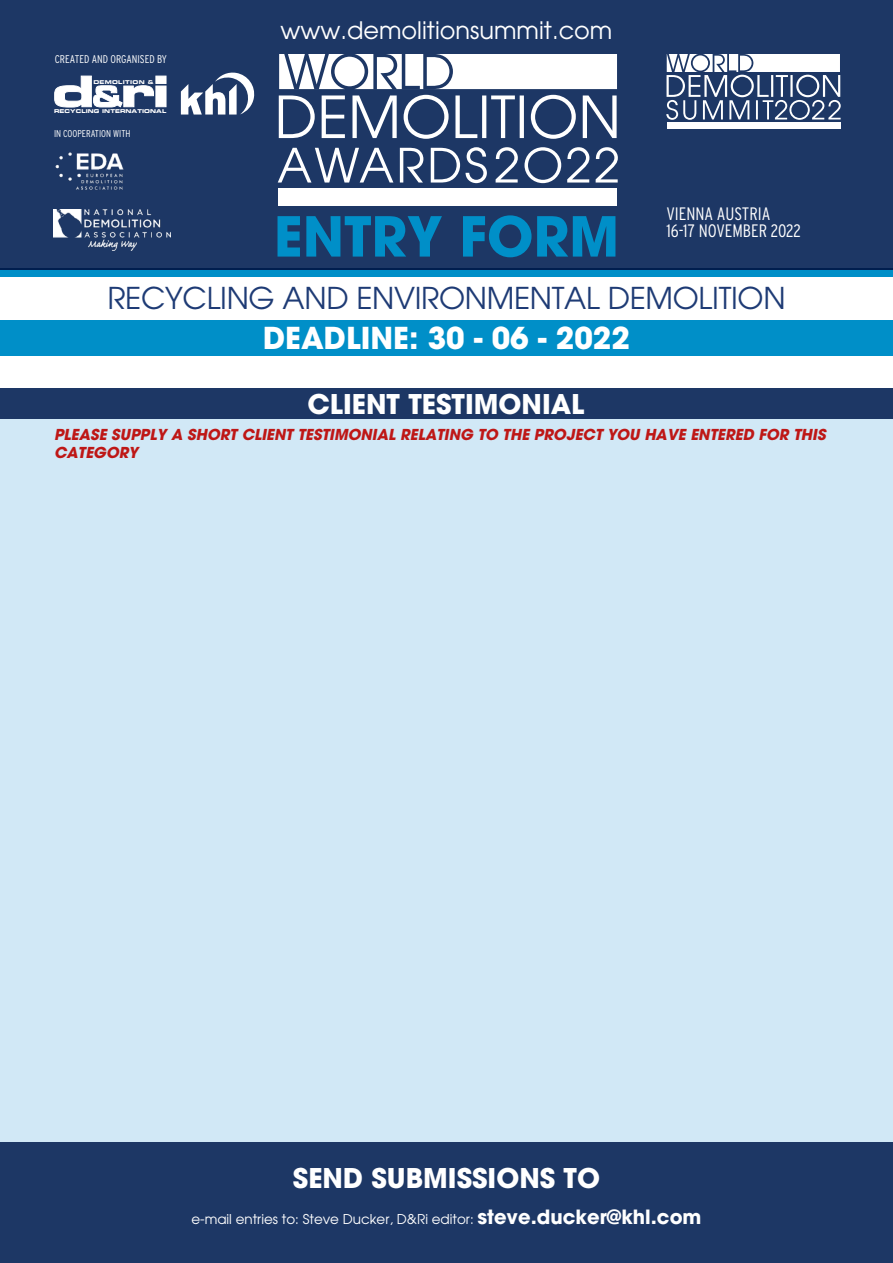
<style>
.page{position:relative;width:893px;height:1263px;background:#fff}
.page>*{position:absolute;margin:0;border:0;box-sizing:border-box;transform-origin:0 0}
.t1{font:700 54.6px "Avant Garde";color:#008fc8}
.t2{font:30px "Avant Garde";letter-spacing:-.01em;color:#1e3b75}
.t3{font:700 30px "Avant Garde";color:#fff}
.t4{font:700 27px "Avant Garde";color:#fff}
.t5{font:24px "Avant Garde";color:#fff}
.t6{font:300 condensed 18px/17.4px "Interstate";color:#fff}
.t7{font:italic 700 15px/18px "Avant Garde";color:#be1716}
.t8{font:13.5px "Avant Garde";color:#fff}
.t9{font:300 condensed 11.25px "Interstate";color:#fff}
.t10{font:300 condensed 9.9px "Interstate";color:#fff}
.t11{font:5.25px "Eurostile Bold Extended Two";letter-spacing:.01em;color:#fff}
.t12{font:5.25px "Eurostile Bold Extended Two";letter-spacing:.055em;color:#fff}
.s1{font-weight:700;font-size:19.5px}
</style>
<div class="page">
<div style="left:0;top:268px;width:893px;height:8px;background:#008fc8"></div>
<div style="left:0;top:320px;width:893px;height:36px;background:#008fc8"></div>
<div style="left:0;top:1142px;width:893px;height:121px;background:#1d3765"></div>
<div style="left:0;top:0;width:893px;height:270px;background:#1d3765"></div>
<svg style="left:54px;top:75px;width:113px;height:33px"></svg>
<svg style="left:181px;top:72px;width:74px;height:43px"></svg>
<img style="left:54px;top:209px;width:117px;height:42px">
<img style="left:55px;top:152px;width:69px;height:38px">
<svg style="left:279px;top:54px;width:338px;height:35px;background:#dfe3e9"></svg>
<div style="left:279px;top:188px;width:338px;height:17px;background:#fff"></div>
<svg style="left:279px;top:95px;width:338px;height:44px"></svg>
<svg style="left:278px;top:147px;width:340px;height:36px"></svg>
<div style="left:667px;top:123px;width:173px;height:6px;background:#fff"></div>
<svg style="left:666px;top:54px;width:175px;height:66px"></svg>
<div style="left:0;top:416px;width:893px;height:726px;background:#d1e8f6"></div>
<div style="left:0;top:389px;width:893px;height:30px;background:#1d3765"></div>
<p class="t9" style="left:55px;top:52px;width:114px">CREATED AND ORGANISED BY</p>
<p class="t12" style="left:93px;top:78px;width:62px">DEMOLITION &amp;</p>
<p class="t11" style="left:54px;top:107px;width:114px">RECYCLING INTERNATIONAL</p>
<p class="t10" style="left:54px;top:128px;width:78px">IN COOPERATION WITH</p>
<h3 class="t5" style="left:280px;top:16px;width:333px">www.demolitionsummit.com</h3>
<h1 class="t1" style="left:274px;top:201px;width:347px">ENTRY FORM</h1>
<p class="t6" style="left:666px;top:205px;width:136px">VIENNA AUSTRIA<br>16-17 NOVEMBER 2022</p>
<h2 class="t2" style="left:107px;top:280px;width:680px">RECYCLING AND ENVIRONMENTAL DEMOLITION</h2>
<h2 class="t3" style="left:263px;top:319px;width:368px">DEADLINE: 30 - 06 - 2022</h2>
<h3 class="t4" style="left:307px;top:387px;width:278px">CLIENT TESTIMONIAL</h3>
<p class="t7" style="left:54px;top:425px;width:776px">PLEASE SUPPLY A SHORT CLIENT TESTIMONIAL RELATING TO THE PROJECT YOU HAVE ENTERED FOR THIS<br>CATEGORY</p>
<h3 class="t4" style="left:293px;top:1161px;width:309px">SEND SUBMISSIONS TO</h3>
<p class="t8" style="left:191px;top:1211px;width:512px">e-mail entries to: Steve Ducker, D&amp;Ri editor: <span class="s1">steve.ducker@khl.com</span></p>
</div>
